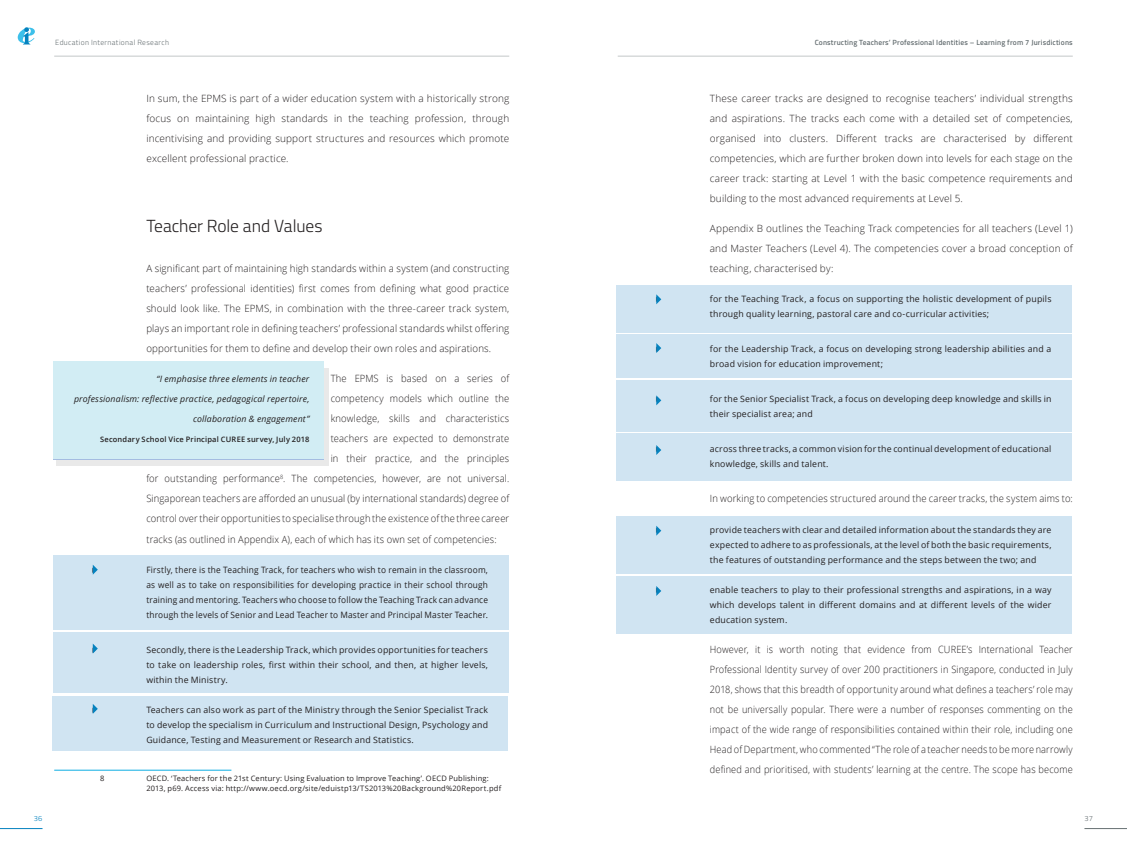
<style>
.page{position:relative;width:1127px;height:851px;background:#fff}
.page>*{position:absolute;margin:0;border:0;box-sizing:border-box;transform-origin:0 0}
.Heading_1{font:300 17.5px "Titillium";letter-spacing:-.005em;color:#231f20}
.Paragraph_Main_Text{font:300 10px/20px "Open Sans";letter-spacing:.015em;color:#231f20;text-align:justify}
.Paragraph_Main_Text-2{font:300 10px "Open Sans";letter-spacing:.015em;color:#231f20;scale:.94 1}
.Paragraph_Main_Text-3{font:300 10px/20px "Open Sans";letter-spacing:.015em;color:#231f20;text-align:justify;scale:.92 1}
.t1{font:8.75px/15px "Open Sans";letter-spacing:.02em;color:#231f20;text-align:justify}
.t2{font:8.75px/15px "Open Sans";letter-spacing:.02em;color:#231f20;text-align:justify;scale:.95 1}
.Quote_Main_Text{font:italic 8.75px "Open Sans";letter-spacing:.02em;color:#231f20}
.Footnotes{font:7.5px/10px "Open Sans";letter-spacing:.025em;color:#231f20}
.t3{font:600 7.5px "Titillium";letter-spacing:.02em;color:#677073}
.Quote_Source_Main_Te{font:600 7.5px "Open Sans";letter-spacing:.025em;color:#231f20}
.t4{font:300 7.5px "Titillium";letter-spacing:.045em;color:#677073}
.t5{font:300 7.5px "Titillium";color:#0582bf}
</style>
<div class="page">
<div style="left:53px;top:696px;width:455px;height:54px;background:#d0e4f2"></div>
<div style="left:617px;top:285px;width:455px;height:47px;background:#d0e4f2"></div>
<div style="left:617px;top:433px;width:455px;height:47px;background:#d0e4f2"></div>
<div style="left:617px;top:515px;width:455px;height:58px;background:#d0e4f2"></div>
<div style="left:617px;top:576px;width:455px;height:57px;background:#d0e4f2"></div>
<div style="left:617px;top:334px;width:455px;height:44px;background:#d0e4f2"></div>
<div style="left:617px;top:380px;width:455px;height:51px;background:#d0e4f2"></div>
<div style="left:53px;top:555px;width:455px;height:74px;background:#d0e4f2"></div>
<div style="left:53px;top:632px;width:455px;height:61px;background:#d0e4f2"></div>
<svg style="left:56px;top:368px;width:272px;height:97px;background:#dee4e9"></svg>
<hr style="left:0;top:828px;width:43px;height:1px;background:#0582bf">
<hr style="left:1084px;top:828px;width:43px;height:1px;background:#677073">
<svg style="left:18px;top:27px;width:17px;height:17px"></svg>
<hr style="left:54px;top:56px;width:455px;height:1px;background:#677073">
<hr style="left:618px;top:56px;width:455px;height:1px;background:#677073">
<hr style="left:54px;top:769px;width:177px;height:1px;background:#3ebee9">
<div style="left:54px;top:361px;width:270px;height:77px;background:#d2edf4"></div>
<div style="left:54px;top:436px;width:270px;height:22px;background:#d2edf4"></div>
<svg style="left:93px;top:565px;width:5px;height:9px"></svg>
<svg style="left:93px;top:644px;width:5px;height:9px"></svg>
<svg style="left:93px;top:704px;width:5px;height:9px"></svg>
<svg style="left:656px;top:294px;width:5px;height:10px"></svg>
<svg style="left:656px;top:343px;width:5px;height:10px"></svg>
<svg style="left:656px;top:395px;width:5px;height:10px"></svg>
<svg style="left:656px;top:445px;width:5px;height:10px"></svg>
<svg style="left:656px;top:525px;width:5px;height:10px"></svg>
<svg style="left:656px;top:586px;width:5px;height:10px"></svg>
<p class="t4" style="left:55px;top:36px;width:115px">Education International Research</p>
<p class="t3" style="left:815px;top:36px;width:259px">Constructing Teachers’ Professional Identities – Learning from 7 Jurisdictions</p>
<p class="Paragraph_Main_Text" style="left:146px;top:88px;width:364px">In sum, the EPMS is part of a wider education system with a historically strong focus on maintaining high standards in the teaching profession, through incentivising and providing support structures and resources which promote excellent professional practice.</p>
<p class="Heading_1" style="left:146px;top:213px;width:178px">Teacher Role and Values</p>
<p class="Paragraph_Main_Text" style="left:146px;top:258px;width:364px">A significant part of maintaining high standards within a system (and constructing teachers’ professional identities) first comes from defining what good practice should look like. The EPMS, in combination with the three-career track system, plays an important role in defining teachers’ professional standards whilst offering opportunities for them to define and develop their own roles and aspirations.</p>
<p class="Paragraph_Main_Text-2" style="left:331px;top:372px;width:191px">The EPMS is based on a series of</p>
<p class="Paragraph_Main_Text-2" style="left:331px;top:392px;width:191px">competency models which outline the</p>
<p class="Paragraph_Main_Text-2" style="left:331px;top:412px;width:191px">knowledge, skills and characteristics</p>
<p class="Paragraph_Main_Text-2" style="left:331px;top:432px;width:191px">teachers are expected to demonstrate</p>
<p class="Paragraph_Main_Text-2" style="left:331px;top:452px;width:191px">in their practice, and the principles</p>
<p class="Paragraph_Main_Text-2" style="left:146px;top:472px;width:387px">for outstanding performance<sup>8</sup>. The competencies, however, are not universal.</p>
<p class="Paragraph_Main_Text-2" style="left:146px;top:492px;width:388px">Singaporean teachers are afforded an unusual (by international standards) degree of</p>
<p class="Paragraph_Main_Text-2" style="left:146px;top:512px;width:387px">control over their opportunities to specialise through the existence of the three career</p>
<p class="Paragraph_Main_Text-2" style="left:146px;top:532px;width:374px">tracks (as outlined in Appendix A), each of which has its own set of competencies:</p>
<p class="t2" style="left:146px;top:561px;width:361px">Firstly, there is the Teaching Track, for teachers who wish to remain in the classroom, as well as to take on responsibilities for developing practice in their school through training and mentoring. Teachers who choose to follow the Teaching Track can advance through the levels of Senior and Lead Teacher to Master and Principal Master Teacher.</p>
<p class="t1" style="left:146px;top:641px;width:343px">Secondly, there is the Leadership Track, which provides opportunities for teachers to take on leadership roles, first within their school, and then, at higher levels, within the Ministry.</p>
<p class="t1" style="left:146px;top:701px;width:343px">Teachers can also work as part of the Ministry through the Senior Specialist Track to develop the specialism in Curriculum and Instructional Design, Psychology and Guidance, Testing and Measurement or Research and Statistics.</p>
<p class="Quote_Main_Text" style="left:156px;top:373px;width:155px">“I emphasise three elements in teacher</p>
<p class="Quote_Main_Text" style="left:74px;top:393px;width:237px">professionalism: reflective practice, pedagogical repertoire,</p>
<p class="Quote_Main_Text" style="left:193px;top:413px;width:118px">collaboration &amp; engagement”</p>
<p class="Quote_Source_Main_Te" style="left:100px;top:434px;width:211px">Secondary School Vice Principal CUREE survey, July 2018</p>
<p class="Footnotes" style="left:100px;top:772px;width:6px">8</p>
<p class="Footnotes" style="left:146px;top:772px;width:356px">OECD. ‘Teachers for the 21st Century: Using Evaluation to Improve Teaching’. OECD Publishing:<br>2013, p69. Access via: http://www.oecd.org/site/eduistp13/TS2013%20Background%20Report.pdf</p>
<p class="Paragraph_Main_Text" style="left:710px;top:88px;width:364px">These career tracks are designed to recognise teachers’ individual strengths and aspirations. The tracks each come with a detailed set of competencies, organised into clusters. Different tracks are characterised by different competencies, which are further broken down into levels for each stage on the career track: starting at Level 1 with the basic competence requirements and building to the most advanced requirements at Level 5.</p>
<p class="Paragraph_Main_Text" style="left:710px;top:218px;width:364px">Appendix B outlines the Teaching Track competencies for all teachers (Level 1) and Master Teachers (Level 4). The competencies cover a broad conception of teaching, characterised by:</p>
<p class="t1" style="left:710px;top:291px;width:343px">for the Teaching Track, a focus on supporting the holistic development of pupils through quality learning, pastoral care and co-curricular activities;</p>
<p class="t1" style="left:710px;top:341px;width:343px">for the Leadership Track, a focus on developing strong leadership abilities and a broad vision for education improvement;</p>
<p class="t1" style="left:710px;top:391px;width:343px">for the Senior Specialist Track, a focus on developing deep knowledge and skills in their specialist area; and</p>
<p class="t1" style="left:710px;top:441px;width:343px">across three tracks, a common vision for the continual development of educational knowledge, skills and talent.</p>
<p class="Paragraph_Main_Text-2" style="left:710px;top:492px;width:388px">In working to competencies structured around the career tracks, the system aims to:</p>
<p class="t1" style="left:710px;top:521px;width:343px">provide teachers with clear and detailed information about the standards they are expected to adhere to as professionals, at the level of both the basic requirements, the features of outstanding performance and the steps between the two; and</p>
<p class="t1" style="left:710px;top:581px;width:343px">enable teachers to play to their professional strengths and aspirations, in a way which develops talent in different domains and at different levels of the wider education system.</p>
<p class="Paragraph_Main_Text-3" style="left:710px;top:638px;width:396px">However, it is worth noting that evidence from CUREE’s International Teacher Professional Identity survey of over 200 practitioners in Singapore, conducted in July 2018, shows that this breadth of opportunity around what defines a teachers’ role may not be universally popular. There were a number of responses commenting on the impact of the wide range of responsibilities contained within their role, including one Head of Department, who commented “The role of a teacher needs to be more narrowly defined and prioritised, with students’ learning at the centre. The scope has become</p>
<p class="t5" style="left:34px;top:813px;width:10px">36</p>
<p class="t4" style="left:1084px;top:813px;width:10px">37</p>
</div>
